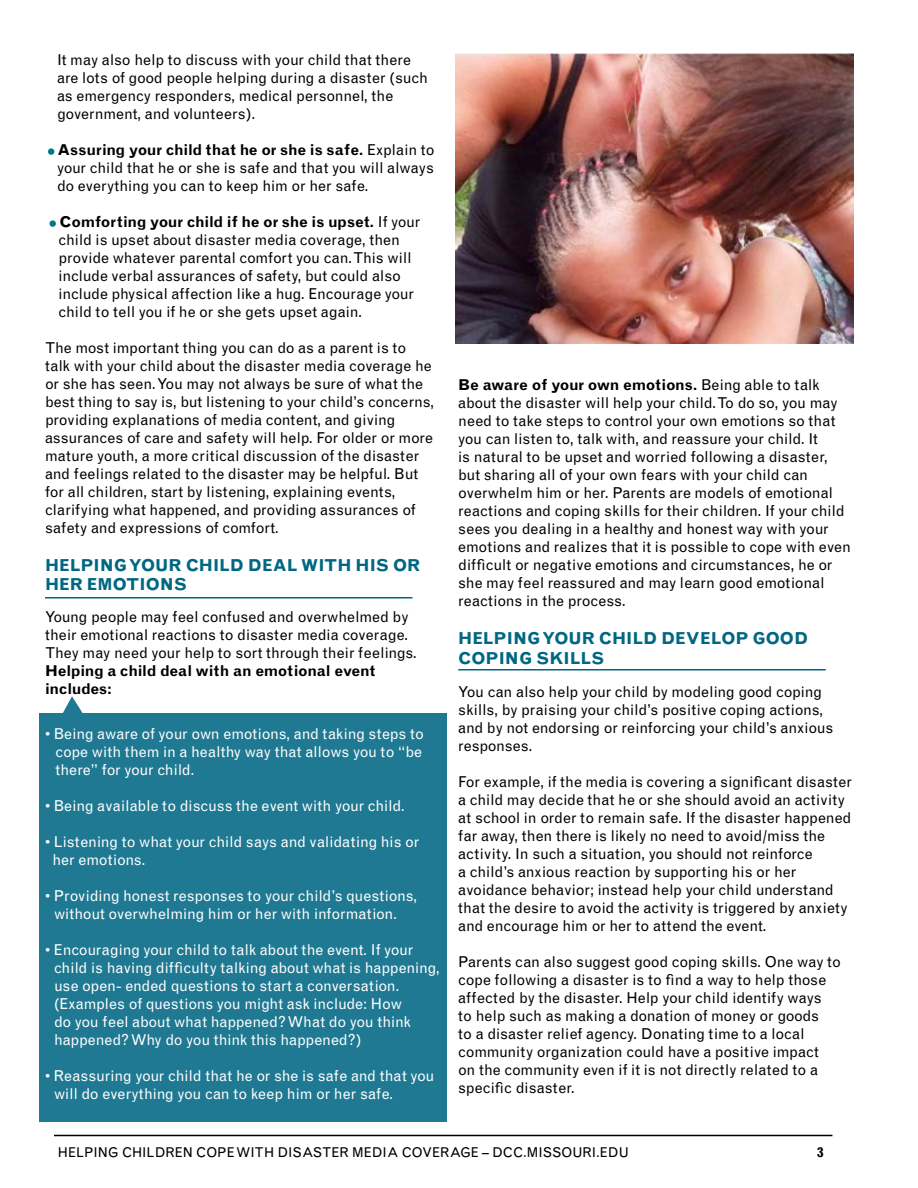
<style>
.page{position:relative;width:918px;height:1188px;background:#fff}
.page>*{position:absolute;margin:0;border:0;box-sizing:border-box;transform-origin:0 0}
.t1{font:700 16.5px/19.8px "Grotesque MT Std";color:#006782}
.t2{font:15px/18px "Grotesque MT Std";letter-spacing:-.005em;color:#000}
.t3{font:15px/18px "Grotesque MT Std";letter-spacing:-.01em;color:#fff}
.t4{font:700 15px/18px "Grotesque MT Std";letter-spacing:-.02em;color:#000}
.t5{font:13.5px "Grotesque MT Std";color:#000}
.t6{font:700 13.5px "Grotesque MT Std";color:#000}
.s1{font-weight:700}
</style>
<div class="page">
<div style="left:39px;top:713px;width:407px;height:409px;background:#1f7992"></div>
<svg style="left:63px;top:696px;width:20px;height:17px"></svg>
<div style="left:48px;top:148px;width:6px;height:7px;background:#00798f;border-radius:50%"></div>
<div style="left:49px;top:220px;width:7px;height:7px;background:#00798f;border-radius:50%"></div>
<img style="left:455px;top:53px;width:398px;height:290px">
<hr style="left:54px;top:1135px;width:778px;height:1px;background:#000">
<hr style="left:45px;top:597px;width:367px;height:1px;background:#006782">
<hr style="left:458px;top:669px;width:368px;height:1px;background:#006782">
<p class="t2" style="left:57px;top:51px;width:372px">It may also help to discuss with your child that there are lots of good people helping during a disaster (such as emergency responders, medical personnel, the government, and volunteers).</p>
<p class="t2" style="left:57px;top:141px;width:379px;text-align:justify"><span class="s1">Assuring your child that he or she is safe.</span> Explain to your child that he or she is safe and that you will always do everything you can to keep him or her safe.</p>
<p class="t2" style="left:59px;top:213px;width:363px"><span class="s1">Comforting your child if he or she is upset.</span> If your child is upset about disaster media coverage, then provide whatever parental comfort you can. This will include verbal assurances of safety, but could also include physical affection like a hug. Encourage your child to tell you if he or she gets upset again.</p>
<p class="t2" style="left:45px;top:339px;width:391px">The most important thing you can do as a parent is to talk with your child about the disaster media coverage he or she has seen. You may not always be sure of what the best thing to say is, but listening to your child’s concerns, providing explanations of media content, and giving assurances of care and safety will help. For older or more mature youth, a more critical discussion of the disaster and feelings related to the disaster may be helpful. But for all children, start by listening, explaining events, clarifying what happened, and providing assurances of safety and expressions of comfort.</p>
<p class="t1" style="left:45px;top:555px;width:377px">HELPING YOUR CHILD DEAL WITH HIS OR<br>HER EMOTIONS</p>
<p class="t2" style="left:45px;top:608px;width:374px">Young people may feel confused and overwhelmed by their emotional reactions to disaster media coverage.<br>They may need your help to sort through their feelings.</p>
<p class="t4" style="left:45px;top:662px;width:332px">Helping a child deal with an emotional event includes:</p>
<p class="t3" style="left:56px;top:725px;width:370px;text-indent:-10px">• Being aware of your own emotions, and taking steps to cope with them in a healthy way that allows you to “be there” for your child.</p>
<p class="t3" style="left:45px;top:797px;width:362px">• Being available to discuss the event with your child.</p>
<p class="t3" style="left:52px;top:833px;width:368px;text-indent:-8px">• Listening to what your child says and validating his or her emotions.</p>
<p class="t3" style="left:54px;top:887px;width:365px;text-indent:-9px">• Providing honest responses to your child’s questions, without overwhelming him or her with information.</p>
<p class="t3" style="left:54px;top:941px;width:387px;text-indent:-9px">• Encouraging your child to talk about the event. If your child is having difficulty talking about what is happening, use open- ended questions to start a conversation. (Examples of questions you might ask include: How<br>do you feel about what happened? What do you think happened? Why do you think this happened?)</p>
<p class="t3" style="left:54px;top:1067px;width:382px;text-indent:-9px">• Reassuring your child that he or she is safe and that you will do everything you can to keep him or her safe.</p>
<p class="t2" style="left:458px;top:376px;width:394px"><span class="s1">Be aware of your own emotions.</span> Being able to talk about the disaster will help your child. To do so, you may need to take steps to control your own emotions so that you can listen to, talk with, and reassure your child. It<br>is natural to be upset and worried following a disaster, but sharing all of your own fears with your child can overwhelm him or her. Parents are models of emotional reactions and coping skills for their children. If your child sees you dealing in a healthy and honest way with your emotions and realizes that it is possible to cope with even difficult or negative emotions and circumstances, he or she may feel reassured and may learn good emotional reactions in the process.</p>
<p class="t1" style="left:458px;top:628px;width:351px">HELPING YOUR CHILD DEVELOP GOOD<br>COPING SKILLS</p>
<p class="t2" style="left:458px;top:683px;width:377px">You can also help your child by modeling good coping skills, by praising your child’s positive coping actions, and by not endorsing or reinforcing your child’s anxious responses.</p>
<p class="t2" style="left:458px;top:773px;width:396px">For example, if the media is covering a significant disaster a child may decide that he or she should avoid an activity at school in order to remain safe. If the disaster happened far away, then there is likely no need to avoid/miss the activity. In such a situation, you should not reinforce<br>a child’s anxious reaction by supporting his or her avoidance behavior; instead help your child understand that the desire to avoid the activity is triggered by anxiety and encourage him or her to attend the event.</p>
<p class="t2" style="left:458px;top:953px;width:384px">Parents can also suggest good coping skills. One way to cope following a disaster is to find a way to help those affected by the disaster. Help your child identify ways<br>to help such as making a donation of money or goods<br>to a disaster relief agency. Donating time to a local community organization could have a positive impact<br>on the community even if it is not directly related to a specific disaster.</p>
<p class="t5" style="left:58px;top:1145px;width:573px">HELPING CHILDREN COPE WITH DISASTER MEDIA COVERAGE – DCC.MISSOURI.EDU</p>
<p class="t6" style="left:817px;top:1145px;width:8px">3</p>
</div>
